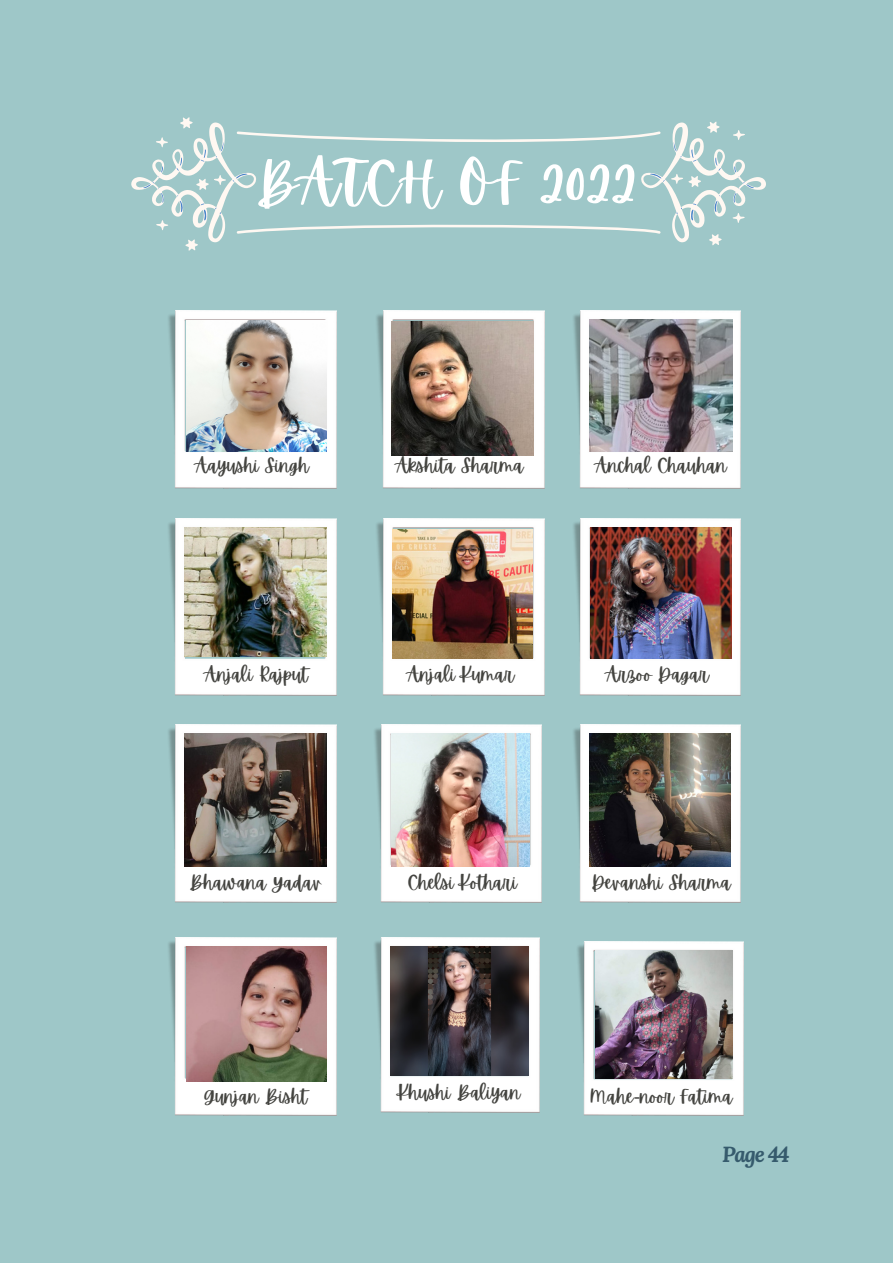
<style>
.page{position:relative;width:893px;height:1264px;background:#fff}
.page>*{position:absolute;margin:0;border:0;box-sizing:border-box;transform-origin:0 0}
.t1{font:56.1px "Apricots";color:#fff}
.t2{font:italic 700 21.6px "Lora";letter-spacing:-.06em;color:#365b6d}
.t3{font:18.75px "Apricots";color:#444440}
.s1{font-family:"Noto Sans"}
</style>
<div class="page">
<div style="left:0;top:0;width:892px;height:1262px;background:#9ec7c8"></div>
<svg style="left:131px;top:117px;width:635px;height:134px"></svg>
<img style="left:168px;top:311px;width:168px;height:177px">
<img style="left:376px;top:518px;width:168px;height:178px">
<img style="left:573px;top:518px;width:167px;height:178px">
<img style="left:376px;top:311px;width:168px;height:177px">
<img style="left:573px;top:311px;width:167px;height:177px">
<img style="left:374px;top:937px;width:165px;height:174px">
<img style="left:168px;top:937px;width:168px;height:178px">
<img style="left:374px;top:724px;width:168px;height:178px">
<img style="left:168px;top:724px;width:168px;height:178px">
<img style="left:168px;top:518px;width:168px;height:178px">
<img style="left:577px;top:941px;width:166px;height:174px">
<img style="left:573px;top:724px;width:167px;height:178px">
<img style="left:391px;top:321px;width:142px;height:134px">
<img style="left:589px;top:319px;width:143px;height:132px">
<img style="left:184px;top:527px;width:142px;height:129px">
<img style="left:186px;top:321px;width:141px;height:130px">
<img style="left:391px;top:733px;width:139px;height:133px">
<img style="left:589px;top:733px;width:141px;height:133px">
<img style="left:595px;top:950px;width:137px;height:128px">
<img style="left:393px;top:529px;width:139px;height:129px">
<img style="left:590px;top:527px;width:141px;height:132px">
<img style="left:186px;top:946px;width:140px;height:135px">
<img style="left:184px;top:733px;width:142px;height:133px">
<img style="left:391px;top:946px;width:137px;height:128px">
<h1 class="t1" style="left:255px;top:151px;width:382px">BATCH OF 2022</h1>
<p class="t3" style="left:195px;top:455px;width:115px">Aayushi Singh</p>
<p class="t3" style="left:395px;top:455px;width:129px">Akshita Sharma</p>
<p class="t3" style="left:595px;top:455px;width:133px">Anchal Chauhan</p>
<p class="t3" style="left:204px;top:663px;width:105px">Anjali Rajput</p>
<p class="t3" style="left:407px;top:663px;width:109px">Anjali Kumar</p>
<p class="t3" style="left:606px;top:663px;width:104px">Arzoo Dagar</p>
<p class="t3" style="left:189px;top:871px;width:133px">Bhawana Yadav</p>
<p class="t3" style="left:407px;top:871px;width:111px">Chelsi Kothari</p>
<p class="t3" style="left:591px;top:871px;width:141px">Devanshi Sharma</p>
<p class="t3" style="left:203px;top:1085px;width:105px">Gunjan Bisht</p>
<p class="t3" style="left:398px;top:1081px;width:124px">Khushi Baliyan</p>
<p class="t3" style="left:590px;top:1085px;width:144px">Mahe<span class="s1">-</span>noor Fatima</p>
<p class="t2" style="left:722px;top:1139px;width:69px">Page 44</p>
</div>
